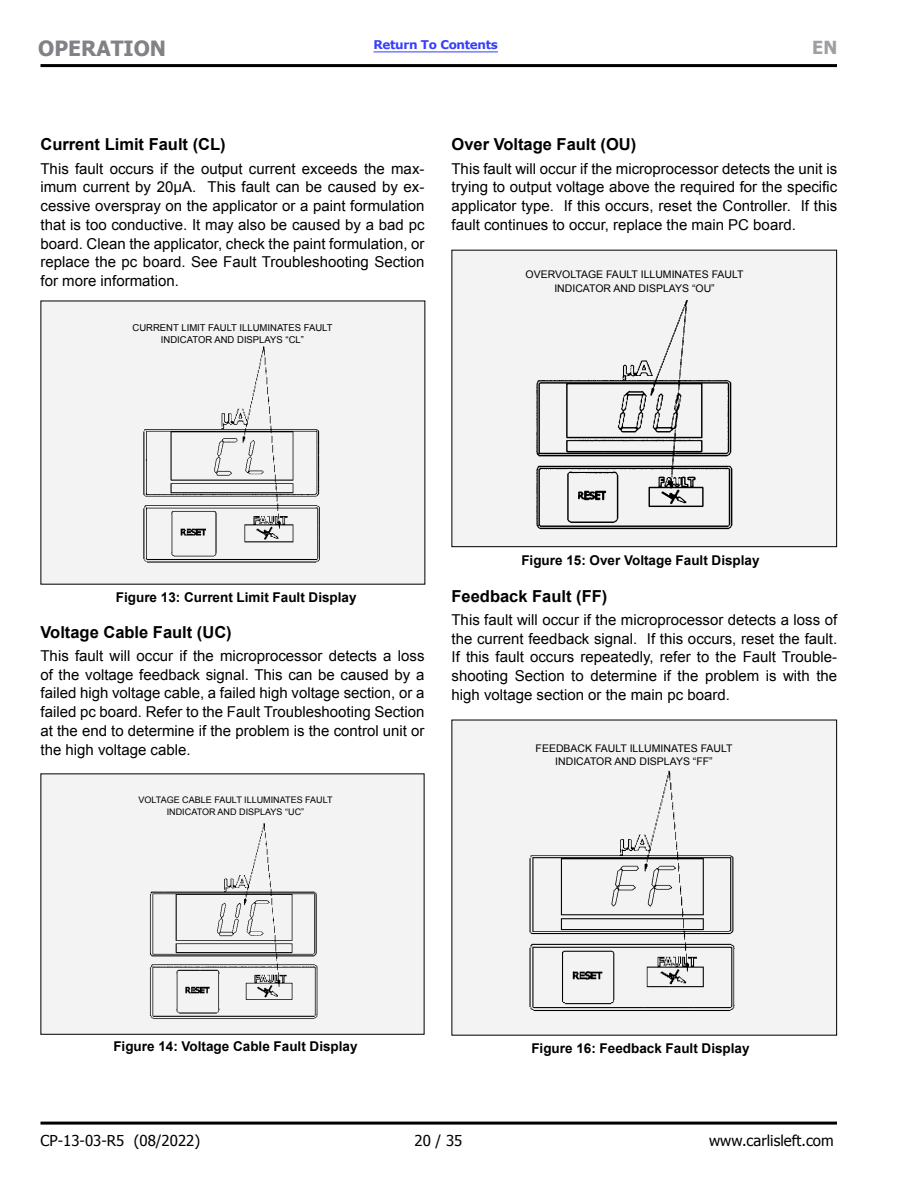
<style>
.page{position:relative;width:918px;height:1188px;background:#fff}
.page>*{position:absolute;margin:0;border:0;box-sizing:border-box;transform-origin:0 0}
.t1{font:700 21px "Tahoma";color:#808285}
.t2{font:700 18px "Tahoma";color:#9d9fa2}
.t3{font:700 16.5px "Arial";color:#000}
.t4{font:15px/18.8px "Arial";color:#000;text-align:justify}
.t5{font:15px "Tahoma";color:#000}
.t6{font:700 13.5px "Arial";color:#000}
.t7{font:700 12px "Verdana";letter-spacing:-.03em;color:#363ffb}
.t8{font:10.5px/13.5px "Arial";color:#000;text-align:center}
.t9{font:9.45px/12.1px "Arial";color:#000;text-align:center}
.t10{font:9px/11.6px "Arial";color:#000;text-align:center}
</style>
<div class="page">
<hr style="left:40px;top:64px;width:797px;height:3px;background:#000">
<hr style="left:40px;top:1122px;width:797px;height:3px;background:#000">
<div style="left:452px;top:720px;width:385px;height:315px;background:#f3f3f3"></div>
<div style="left:452px;top:250px;width:385px;height:297px;background:#f3f3f3"></div>
<div style="left:452px;top:250px;width:385px;height:297px;border:1px solid #000"></div>
<div style="left:41px;top:774px;width:383px;height:260px;background:#f3f3f3"></div>
<div style="left:41px;top:301px;width:384px;height:283px;background:#f3f3f3"></div>
<img style="left:143px;top:346px;width:177px;height:217px">
<img style="left:149px;top:823px;width:169px;height:196px">
<img style="left:536px;top:300px;width:197px;height:230px">
<img style="left:529px;top:770px;width:206px;height:241px">
<hr style="left:374px;top:52px;width:124px;height:1px;background:#363ffb">
<p class="t7" style="left:374px;top:37px;width:126px">Return To Contents</p>
<h1 class="t1" style="left:38px;top:34px;width:129px">OPERATION</h1>
<p class="t2" style="left:812px;top:35px;width:26px">EN</p>
<p class="t3" style="left:40px;top:134px;width:187px">Current Limit Fault (CL)</p>
<p class="t4" style="left:40px;top:159px;width:386px">This fault occurs if the output current exceeds the max&shy;imum current by 20µA. This fault can be caused by ex&shy;cessive overspray on the applicator or a paint formulation that is too conductive. It may also be caused by a bad pc board. Clean the applicator, check the paint formulation, or replace the pc board. See Fault Troubleshooting Section for more information.</p>
<p class="t9" style="left:133px;top:321px;width:202px">CURRENT LIMIT FAULT ILLUMINATES FAULT<br>INDICATOR AND DISPLAYS “CL”</p>
<p class="t3" style="left:452px;top:134px;width:186px">Over Voltage Fault (OU)</p>
<p class="t4" style="left:452px;top:159px;width:387px">This fault will occur if the microprocessor detects the unit is trying to output voltage above the required for the specific applicator type. If this occurs, reset the Controller. If this fault continues to occur, replace the main PC board.</p>
<p class="t8" style="left:526px;top:268px;width:220px">OVERVOLTAGE FAULT ILLUMINATES FAULT<br>INDICATOR AND DISPLAYS “OU”</p>
<p class="t6" style="left:116px;top:588px;width:242px">Figure 13: Current Limit Fault Display</p>
<p class="t3" style="left:40px;top:621px;width:193px">Voltage Cable Fault (UC)</p>
<p class="t4" style="left:40px;top:646px;width:386px">This fault will occur if the microprocessor detects a loss of the voltage feedback signal. This can be caused by a failed high voltage cable, a failed high voltage section, or a failed pc board. Refer to the Fault Troubleshooting Section at the end to determine if the problem is the control unit or the high voltage cable.</p>
<p class="t10" style="left:138px;top:795px;width:196px">VOLTAGE CABLE FAULT ILLUMINATES FAULT<br>INDICATOR AND DISPLAYS “UC”</p>
<p class="t6" style="left:521px;top:551px;width:240px">Figure 15: Over Voltage Fault Display</p>
<p class="t3" style="left:452px;top:585px;width:157px">Feedback Fault (FF)</p>
<p class="t4" style="left:452px;top:610px;width:387px">This fault will occur if the microprocessor detects a loss of the current feedback signal. If this occurs, reset the fault.<br>If this fault occurs repeatedly, refer to the Fault Trouble&shy;shooting Section to determine if the problem is with the high voltage section or the main pc board.</p>
<p class="t8" style="left:536px;top:741px;width:199px">FEEDBACK FAULT ILLUMINATES FAULT<br>INDICATOR AND DISPLAYS “FF”</p>
<p class="t6" style="left:113px;top:1037px;width:246px">Figure 14: Voltage Cable Fault Display</p>
<p class="t6" style="left:531px;top:1040px;width:220px">Figure 16: Feedback Fault Display</p>
<p class="t5" style="left:40px;top:1130px;width:161px">CP-13-03-R5 (08/2022)</p>
<p class="t5" style="left:415px;top:1130px;width:49px">20 / 35</p>
<p class="t5" style="left:709px;top:1130px;width:126px">www.carlisleft.com</p>
</div>
